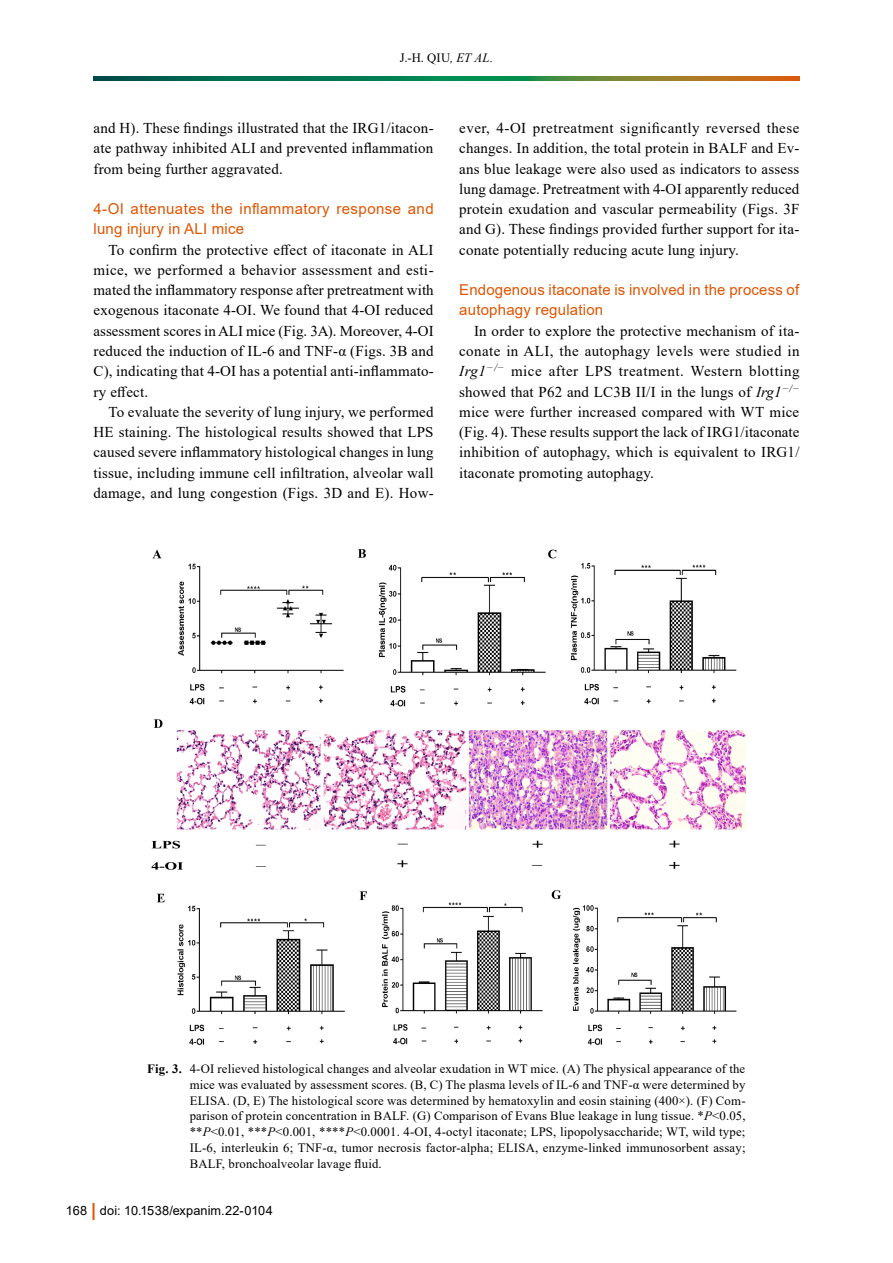
<style>
.page{position:relative;width:893px;height:1263px;background:#fff}
.page>*{position:absolute;margin:0;border:0;box-sizing:border-box;transform-origin:0 0}
.t1{font:15px/20.2px "Times New Roman";letter-spacing:.01em;color:#000;text-align:justify}
.t2{font:15px/20.2px "Arial";letter-spacing:.015em;color:#e15400}
.t3{font:12.75px/15.8px "Times New Roman";letter-spacing:.01em;color:#000;text-align:justify}
.t4{font:12.75px "Arial";letter-spacing:.005em;color:#000}
.s1{font-style:italic}
.s2{font-weight:700}
.s3{font-weight:700;font-size:18px;color:#e15400}
</style>
<div class="page">
<svg style="left:94px;top:77px;width:705px;height:4px;background:#377842"></svg>
<img style="left:151px;top:549px;width:595px;height:496px">
<p class="t3" style="left:400px;top:49px;width:95px">J.-H. QIU<span class="s1">, ET AL.</span></p>
<p class="t1" style="left:94px;top:118px;width:342px">and H). These findings illustrated that the IRG1/itacon&shy;ate pathway inhibited ALI and prevented inflammation from being further aggravated.</p>
<p class="t2" style="left:94px;top:199px;width:342px">4-OI attenuates the inflammatory response and lung injury in ALI mice</p>
<p class="t1" style="left:94px;top:239px;width:342px;text-indent:15px">To confirm the protective effect of itaconate in ALI mice, we performed a behavior assessment and esti&shy;mated the inflammatory response after pretreatment with exogenous itaconate 4-OI. We found that 4-OI reduced assessment scores in ALI mice (Fig. 3A). Moreover, 4-OI reduced the induction of IL-6 and TNF-α (Figs. 3B and C), indicating that 4-OI has a potential anti-inflammato&shy;ry effect.</p>
<p class="t1" style="left:94px;top:401px;width:342px;text-indent:15px">To evaluate the severity of lung injury, we performed HE staining. The histological results showed that LPS caused severe inflammatory histological changes in lung tissue, including immune cell infiltration, alveolar wall damage, and lung congestion (Figs. 3D and E). How-</p>
<p class="t1" style="left:459px;top:118px;width:342px">ever, 4-OI pretreatment significantly reversed these changes. In addition, the total protein in BALF and Ev&shy;ans blue leakage were also used as indicators to assess lung damage. Pretreatment with 4-OI apparently reduced protein exudation and vascular permeability (Figs. 3F and G). These findings provided further support for ita&shy;conate potentially reducing acute lung injury.</p>
<p class="t2" style="left:459px;top:280px;width:341px">Endogenous itaconate is involved in the process of autophagy regulation</p>
<p class="t1" style="left:459px;top:320px;width:342px;text-indent:15px">In order to explore the protective mechanism of ita&shy;conate in ALI, the autophagy levels were studied in <span class="s1">Irg1</span><sup>−/−</sup> mice after LPS treatment. Western blotting showed that P62 and LC3B II/I in the lungs of <span class="s1">Irg1</span><sup>−/− </sup>mice were further increased compared with WT mice (Fig. 4). These results support the lack of IRG1/itaconate inhibition of autophagy, which is equivalent to IRG1/ itaconate promoting autophagy.</p>
<p class="t3" style="left:190px;top:1060px;width:557px;text-indent:-42px"><span class="s2">Fig. 3.</span> 4-OI relieved histological changes and alveolar exudation in WT mice. (A) The physical appearance of the mice was evaluated by assessment scores. (B, C) The plasma levels of IL-6 and TNF-α were determined by ELISA. (D, E) The histological score was determined by hematoxylin and eosin staining (400×). (F) Com&shy;parison of protein concentration in BALF. (G) Comparison of Evans Blue leakage in lung tissue. *<span class="s1">P</span>&lt;0.05, **<span class="s1">P</span>&lt;0.01, ***<span class="s1">P</span>&lt;0.001, ****<span class="s1">P</span>&lt;0.0001. 4-OI, 4-octyl itaconate; LPS, lipopolysaccharide; WT, wild type; IL-6, interleukin 6; TNF-α, tumor necrosis factor-alpha; ELISA, enzyme-linked immunosorbent assay; BALF, bronchoalveolar lavage fluid.</p>
<p class="t4" style="left:66px;top:1202px;width:208px">168 <span class="s3">|</span> doi: 10.1538/expanim.22-0104</p>
</div>
